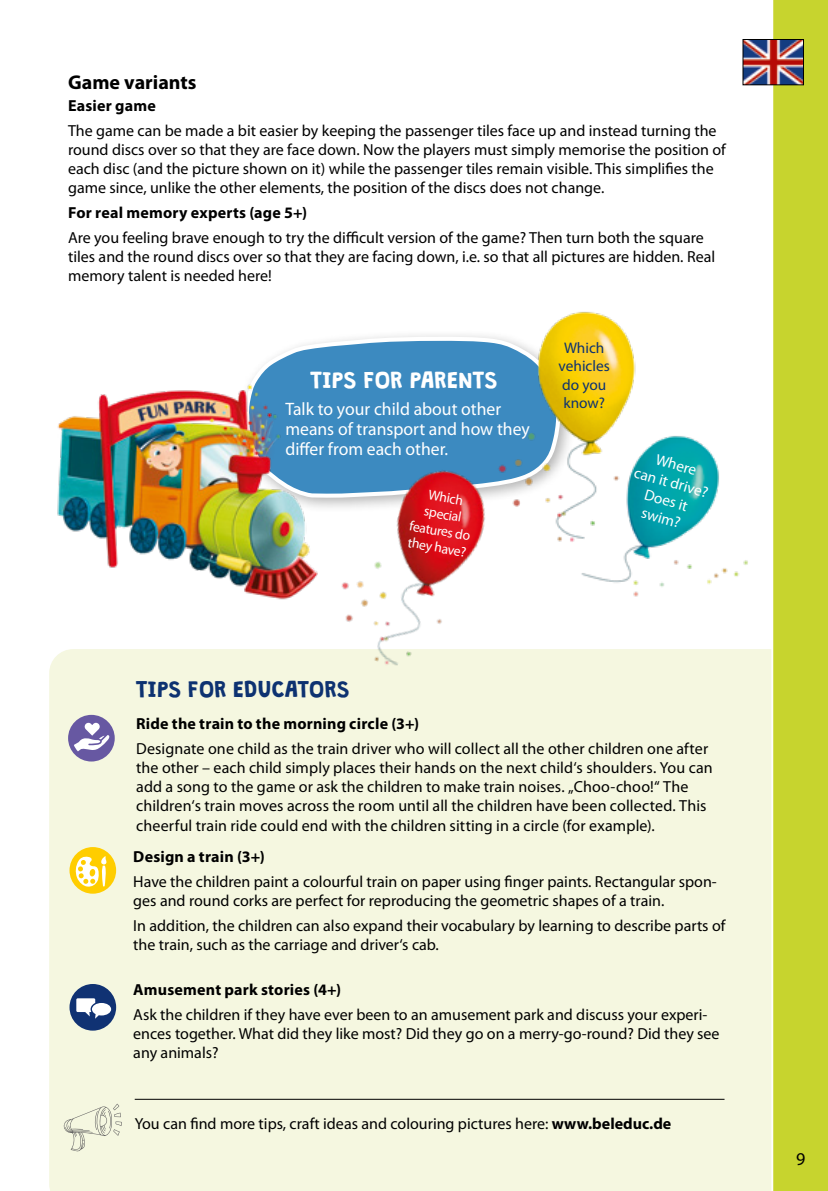
<style>
.page{position:relative;width:828px;height:1191px;background:#fff}
.page>*{position:absolute;margin:0;border:0;box-sizing:border-box;transform-origin:0 0}
.t1{font:20.4px "Granstander Clean";color:#fff}
.t2{font:20px "Granstander Clean";color:#0d3271}
.t3{font:700 20px "Myriad Pro";color:#000}
.t4{font:18px/20px "Myriad Pro";color:#fff}
.t5{font:18px "Myriad Pro";color:#000}
.t6{font:16px/19.2px "Myriad Pro";color:#000}
.t7{font:700 16px "Myriad Pro";letter-spacing:.01em;color:#000}
.t8{font:15.4px/18.4px "Myriad Pro";color:#fff;text-align:center}
.t9{font:15.4px/18.4px "Myriad Pro";color:#0d3271;text-align:center}
.t10{font:14px/16.8px "Myriad Pro";color:#fff;text-align:center}
.s1{font-weight:700}
</style>
<div class="page">
<div style="left:773px;top:0;width:55px;height:1191px;background:#c7d42e"></div>
<div style="left:49px;top:649px;width:722px;height:542px;background:#f5f7e0"></div>
<img style="left:744px;top:41px;width:58px;height:42px">
<div style="left:742px;top:39px;width:62px;height:46px;border:1px solid #000"></div>
<div style="left:68px;top:715px;width:47px;height:46px;background:#6758a2;border-radius:50%"></div>
<svg style="left:74px;top:723px;width:36px;height:28px"></svg>
<div style="left:69px;top:847px;width:47px;height:46px;background:#ffcd00;border-radius:50%"></div>
<svg style="left:75px;top:855px;width:32px;height:32px"></svg>
<div style="left:69px;top:984px;width:47px;height:46px;background:#103273;border-radius:50%"></div>
<svg style="left:76px;top:998px;width:35px;height:20px"></svg>
<svg style="left:279px;top:335px;width:170px;height:66px"></svg>
<img style="left:449px;top:266px;width:341px;height:384px">
<img style="left:57px;top:360px;width:287px;height:240px">
<hr style="left:135px;top:1098px;width:589px;height:1px;background:#000">
<svg style="left:64px;top:1103px;width:58px;height:48px;background:#e5e7d2"></svg>
<img style="left:303px;top:401px;width:206px;height:285px">
<p class="t3" style="left:68px;top:69px;width:130px">Game variants</p>
<p class="t7" style="left:68px;top:95px;width:89px">Easier game</p>
<p class="t6" style="left:68px;top:120px;width:659px">The game can be made a bit easier by keeping the passenger tiles face up and instead turning the round discs over so that they are face down. Now the players must simply memorise the position of each disc (and the picture shown on it) while the passenger tiles remain visible. This simplifies the game since, unlike the other elements, the position of the discs does not change.</p>
<p class="t7" style="left:68px;top:202px;width:240px">For real memory experts (age 5+)</p>
<p class="t6" style="left:68px;top:228px;width:648px">Are you feeling brave enough to try the difficult version of the game? Then turn both the square tiles and the round discs over so that they are facing down, i.e. so that all pictures are hidden. Real memory talent is needed here!</p>
<p class="t1" style="left:310px;top:369px;width:189px">TIPS FOR PARENTS</p>
<p class="t4" style="left:285px;top:399px;width:246px">Talk to your child about other means of transport and how they differ from each other.</p>
<p class="t10" style="left:417px;top:484px;width:63px;rotate:10deg">Which special features do they have?</p>
<p class="t9" style="left:558px;top:338px;width:53px">Which vehicles do you know?</p>
<p class="t8" style="left:642px;top:445px;width:78px;rotate:16deg">Where<br>can it drive?<br>Does it swim?</p>
<p class="t2" style="left:136px;top:678px;width:215px">TIPS FOR EDUCATORS</p>
<p class="t7" style="left:136px;top:713px;width:284px">Ride the train to the morning circle (3+)</p>
<p class="t6" style="left:136px;top:738px;width:578px">Designate one child as the train driver who will collect all the other children one after the other – each child simply places their hands on the next child‘s shoulders. You can add a song to the game or ask the children to make train noises. „Choo-choo!“ The children‘s train moves across the room until all the children have been collected. This cheerful train ride could end with the children sitting in a circle (for example).</p>
<p class="t7" style="left:133px;top:846px;width:133px">Design a train (3+)</p>
<p class="t6" style="left:133px;top:871px;width:585px">Have the children paint a colourful train on paper using finger paints. Rectangular spon&shy;ges and round corks are perfect for reproducing the geometric shapes of a train.</p>
<p class="t6" style="left:133px;top:915px;width:594px">In addition, the children can also expand their vocabulary by learning to describe parts of the train, such as the carriage and driver‘s cab.</p>
<p class="t7" style="left:133px;top:979px;width:209px">Amusement park stories (4+)</p>
<p class="t6" style="left:133px;top:1004px;width:588px">Ask the children if they have ever been to an amusement park and discuss your experi&shy;ences together. What did they like most? Did they go on a merry-go-round? Did they see any animals?</p>
<p class="t6" style="left:135px;top:1113px;width:538px">You can find more tips, craft ideas and colouring pictures here: <span class="s1">www.beleduc.de</span></p>
<p class="t5" style="left:796px;top:1148px;width:11px">9</p>
</div>
